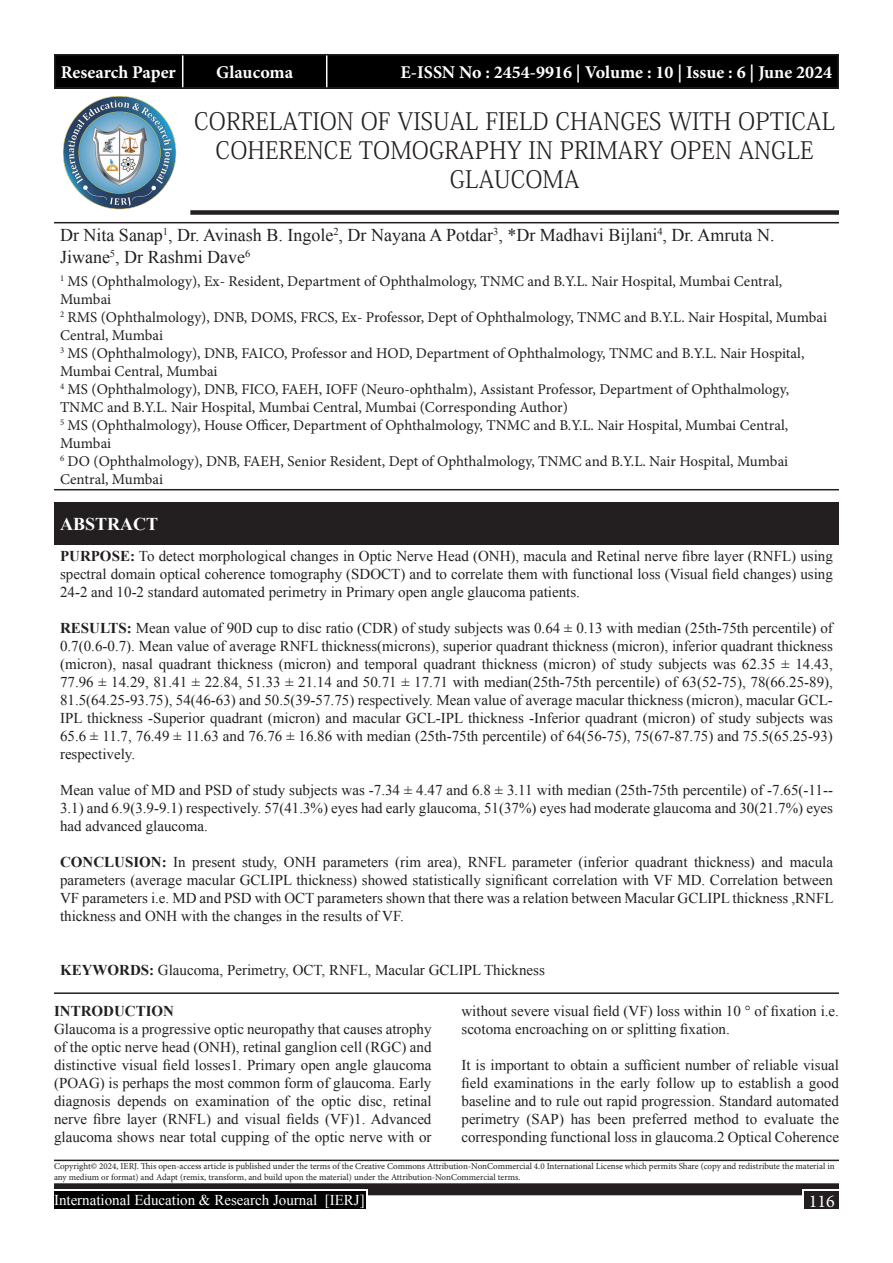
<style>
.page{position:relative;width:893px;height:1263px;background:#fff}
.page>*{position:absolute;margin:0;border:0;box-sizing:border-box;transform-origin:0 0}
.t1{font:24px/28.8px "Adobe Fangsong Std";color:#231f20;text-align:center}
.t2{font:18px/21.6px "Times New Roman";color:#231f20}
.t3{font:700 18px "Minion Pro";color:#fff}
.t4{font:700 18px "Times New Roman";color:#fff}
.t5{font:18px "Minion Pro";color:#fff}
.t6{font:15px/18px "Times New Roman";color:#231f20;text-align:justify}
.t7{font:15px/18px "Minion Pro";color:#231f20}
.t8{font:15px "Times New Roman";color:#fff}
.t9{font:700 15px "Times New Roman";color:#231f20}
.t10{font:9px/10.8px "Minion Pro";color:#231f20}
.s1{font-weight:700}
</style>
<div class="page">
<div style="left:54px;top:54px;width:785px;height:35px;background:#000"></div>
<hr style="left:54px;top:54px;width:129px;height:2px;background:#231f20">
<hr style="left:54px;top:56px;width:2px;height:31px;background:#231f20">
<hr style="left:183px;top:54px;width:144px;height:2px;background:#231f20">
<hr style="left:327px;top:54px;width:512px;height:2px;background:#231f20">
<hr style="left:837px;top:56px;width:2px;height:31px;background:#231f20">
<hr style="left:54px;top:87px;width:129px;height:2px;background:#231f20">
<hr style="left:183px;top:87px;width:144px;height:2px;background:#231f20">
<hr style="left:327px;top:87px;width:512px;height:2px;background:#231f20">
<hr style="left:182px;top:56px;width:1px;height:31px;background:#fff">
<hr style="left:326px;top:56px;width:1px;height:31px;background:#fff">
<img style="left:63px;top:96px;width:114px;height:114px">
<div style="left:190px;top:210px;width:649px;height:5px;background:#231f20"></div>
<hr style="left:54px;top:222px;width:785px;height:1px;background:#231f20">
<hr style="left:54px;top:489px;width:785px;height:1px;background:#231f20">
<hr style="left:54px;top:1159px;width:785px;height:2px;background:#231f20">
<div style="left:54px;top:502px;width:785px;height:43px;background:#231f20"></div>
<hr style="left:54px;top:992px;width:785px;height:2px;background:#231f20">
<div style="left:54px;top:1183px;width:785px;height:12px;background:#231f20"></div>
<div style="left:54px;top:1189px;width:314px;height:20px;background:#fff"></div>
<div style="left:54px;top:1191px;width:312px;height:18px;background:#000"></div>
<svg style="left:803px;top:1189px;width:36px;height:20px"></svg>
<div style="left:805px;top:1191px;width:34px;height:18px;background:#231f20"></div>
<p class="t3" style="left:61px;top:59px;width:117px">Research Paper</p>
<p class="t3" style="left:216px;top:59px;width:78px">Glaucoma</p>
<p class="t3" style="left:400px;top:59px;width:433px">E-ISSN No : 2454-9916 | Volume : 10 | Issue : 6 | June 2024</p>
<p class="t1" style="left:194px;top:107px;width:643px">CORRELATION OF VISUAL FIELD CHANGES WITH OPTICAL<br>COHERENCE TOMOGRAPHY IN PRIMARY OPEN ANGLE<br>GLAUCOMA</p>
<p class="t2" style="left:60px;top:224px;width:716px">Dr Nita Sanap<sup>1</sup>, Dr. Avinash B. Ingole<sup>2</sup>, Dr Nayana A Potdar<sup>3</sup>, *Dr Madhavi Bijlani<sup>4</sup>, Dr. Amruta N.<br>Jiwane<sup>5</sup>, Dr Rashmi Dave<sup>6</sup></p>
<p class="t7" style="left:60px;top:272px;width:724px"><sup>1</sup> MS (Ophthalmology), Ex- Resident, Department of Ophthalmology, TNMC and B.Y.L. Nair Hospital, Mumbai Central,<br>Mumbai</p>
<p class="t7" style="left:60px;top:308px;width:769px"><sup>2</sup> RMS (Ophthalmology), DNB, DOMS, FRCS, Ex- Professor, Dept of Ophthalmology, TNMC and B.Y.L. Nair Hospital, Mumbai<br>Central, Mumbai</p>
<p class="t7" style="left:60px;top:344px;width:746px"><sup>3</sup> MS (Ophthalmology), DNB, FAICO, Professor and HOD, Department of Ophthalmology, TNMC and B.Y.L. Nair Hospital,<br>Mumbai Central, Mumbai</p>
<p class="t7" style="left:60px;top:380px;width:731px"><sup>4</sup> MS (Ophthalmology), DNB, FICO, FAEH, IOFF (Neuro-ophthalm), Assistant Professor, Department of Ophthalmology,<br>TNMC and B.Y.L. Nair Hospital, Mumbai Central, Mumbai (Corresponding Author)</p>
<p class="t7" style="left:60px;top:416px;width:730px"><sup>5</sup> MS (Ophthalmology), House Officer, Department of Ophthalmology, TNMC and B.Y.L. Nair Hospital, Mumbai Central,<br>Mumbai</p>
<p class="t7" style="left:60px;top:452px;width:730px"><sup>6</sup> DO (Ophthalmology), DNB, FAEH, Senior Resident, Dept of Ophthalmology, TNMC and B.Y.L. Nair Hospital, Mumbai<br>Central, Mumbai</p>
<p class="t4" style="left:60px;top:511px;width:100px">ABSTRACT</p>
<p class="t6" style="left:60px;top:547px;width:774px"><span class="s1">PURPOSE:</span> To detect morphological changes in Optic Nerve Head (ONH), macula and Retinal nerve fibre layer (RNFL) using spectral domain optical coherence tomography (SDOCT) and to correlate them with functional loss (Visual field changes) using 24-2 and 10-2 standard automated perimetry in Primary open angle glaucoma patients.</p>
<p class="t6" style="left:60px;top:619px;width:774px"><span class="s1">RESULTS:</span> Mean value of 90D cup to disc ratio (CDR) of study subjects was 0.64 ± 0.13 with median (25th-75th percentile) of 0.7(0.6-0.7). Mean value of average RNFL thickness(microns), superior quadrant thickness (micron), inferior quadrant thickness (micron), nasal quadrant thickness (micron) and temporal quadrant thickness (micron) of study subjects was 62.35 ± 14.43, 77.96 ± 14.29, 81.41 ± 22.84, 51.33 ± 21.14 and 50.71 ± 17.71 with median(25th-75th percentile) of 63(52-75), 78(66.25-89), 81.5(64.25-93.75), 54(46-63) and 50.5(39-57.75) respectively. Mean value of average macular thickness (micron), macular GCL-IPL thickness -Superior quadrant (micron) and macular GCL-IPL thickness -Inferior quadrant (micron) of study subjects was 65.6 ± 11.7, 76.49 ± 11.63 and 76.76 ± 16.86 with median (25th-75th percentile) of 64(56-75), 75(67-87.75) and 75.5(65.25-93) respectively.</p>
<p class="t6" style="left:60px;top:781px;width:774px">Mean value of MD and PSD of study subjects was -7.34 ± 4.47 and 6.8 ± 3.11 with median (25th-75th percentile) of -7.65(-11-- 3.1) and 6.9(3.9-9.1) respectively. 57(41.3%) eyes had early glaucoma, 51(37%) eyes had moderate glaucoma and 30(21.7%) eyes had advanced glaucoma.</p>
<p class="t6" style="left:60px;top:853px;width:775px"><span class="s1">CONCLUSION:</span> In present study, ONH parameters (rim area), RNFL parameter (inferior quadrant thickness) and macula parameters (average macular GCLIPL thickness) showed statistically significant correlation with VF MD. Correlation between VF parameters i.e. MD and PSD with OCT parameters shown that there was a relation between Macular GCLIPL thickness ,RNFL thickness and ONH with the changes in the results of VF.</p>
<p class="t6" style="left:60px;top:961px;width:486px"><span class="s1">KEYWORDS:</span> Glaucoma, Perimetry, OCT, RNFL, Macular GCLIPL Thickness</p>
<p class="t9" style="left:54px;top:1001px;width:121px">INTRODUCTION</p>
<p class="t6" style="left:54px;top:1020px;width:379px">Glaucoma is a progressive optic neuropathy that causes atrophy of the optic nerve head (ONH), retinal ganglion cell (RGC) and distinctive visual field losses1. Primary open angle glaucoma (POAG) is perhaps the most common form of glaucoma. Early diagnosis depends on examination of the optic disc, retinal nerve fibre layer (RNFL) and visual fields (VF)1. Advanced glaucoma shows near total cupping of the optic nerve with or</p>
<p class="t6" style="left:461px;top:1002px;width:379px">without severe visual field (VF) loss within 10 ° of fixation i.e. scotoma encroaching on or splitting fixation.</p>
<p class="t6" style="left:461px;top:1056px;width:379px">It is important to obtain a sufficient number of reliable visual field examinations in the early follow up to establish a good baseline and to rule out rapid progression. Standard automated perimetry (SAP) has been preferred method to evaluate the corresponding functional loss in glaucoma.2 Optical Coherence</p>
<p class="t10" style="left:54px;top:1161px;width:782px">Copyright© 2024, IERJ. This open-access article is published under the terms of the Creative Commons Attribution-NonCommercial 4.0 International License which permits Share (copy and redistribute the material in any medium or format) and Adapt (remix, transform, and build upon the material) under the Attribution-NonCommercial terms.</p>
<p class="t8" style="left:54px;top:1190px;width:312px">International Education &amp; Research Journal [IERJ]</p>
<p class="t5" style="left:809px;top:1189px;width:27px">116</p>
</div>
